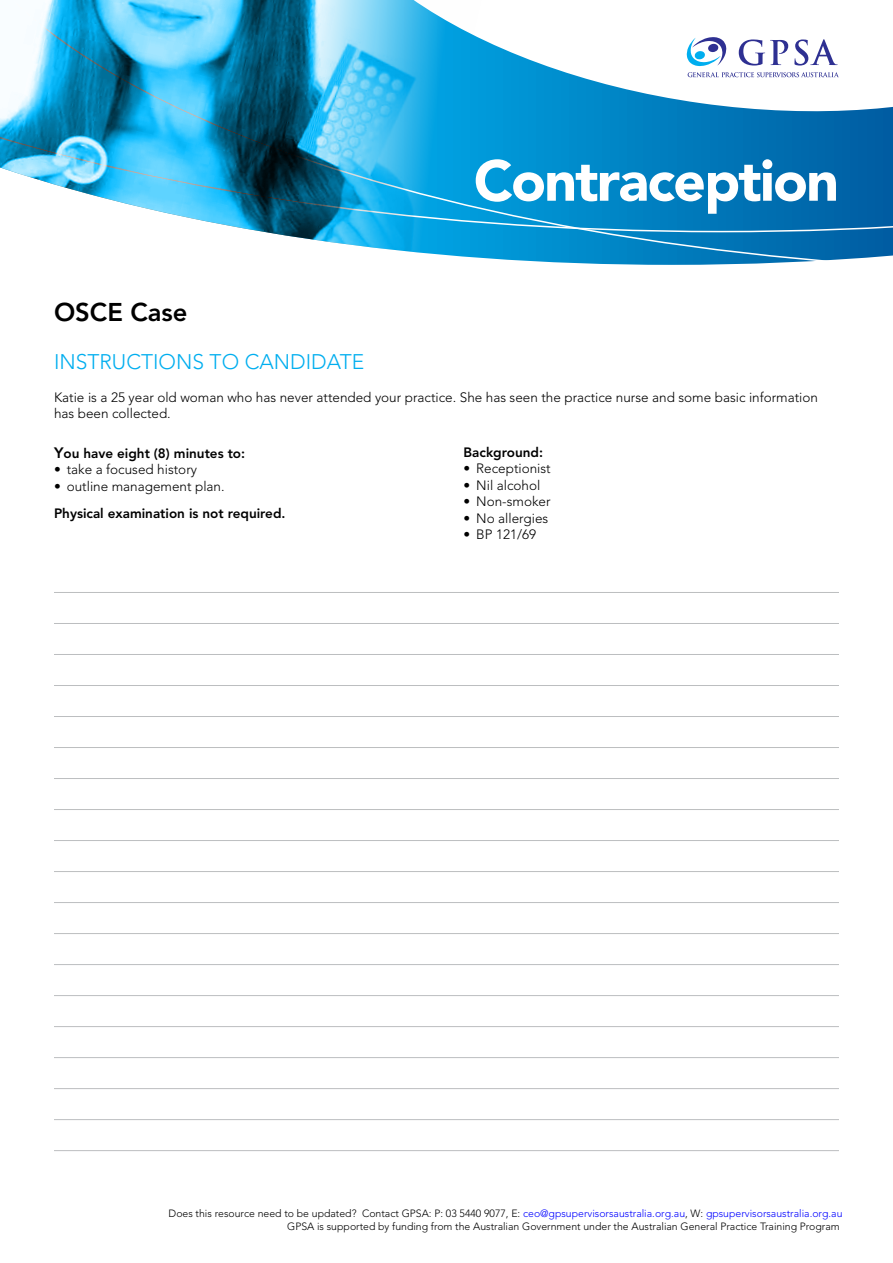
<style>
.page{position:relative;width:893px;height:1263px;background:#fff}
.page>*{position:absolute;margin:0;border:0;box-sizing:border-box;transform-origin:0 0}
.t1{font:900 57.15px "Avenir";letter-spacing:-.03em;color:#fff}
.t2{font:800 25.5px "Avenir";color:#000}
.t3{font:300 21px "Avenir";color:#00aeef}
.t4{font:300 13.5px/16.5px "Avenir";color:#000}
.t5{font:800 13.5px "Avenir";color:#000}
.t6{font:300 10.5px/13.5px "Avenir";color:#000;text-align:right}
.s1{font-size:15px}
.s2{color:#00f}
</style>
<div class="page">
<svg style="left:485px;top:232px;width:408px;height:33px;background:#1c8ac4"></svg>
<svg style="left:485px;top:40px;width:408px;height:192px"></svg>
<img style="left:0;top:0;width:485px;height:259px">
<svg style="left:687px;top:37px;width:39px;height:29px"></svg>
<svg style="left:688px;top:72px;width:151px;height:5px"></svg>
<svg style="left:739px;top:39px;width:49px;height:27px"></svg>
<svg style="left:794px;top:39px;width:44px;height:27px"></svg>
<hr style="left:54px;top:592px;width:785px;height:1px;background:#bcbec0">
<hr style="left:54px;top:623px;width:785px;height:1px;background:#bcbec0">
<hr style="left:54px;top:654px;width:785px;height:1px;background:#bcbec0">
<hr style="left:54px;top:685px;width:785px;height:1px;background:#bcbec0">
<hr style="left:54px;top:716px;width:785px;height:1px;background:#bcbec0">
<hr style="left:54px;top:747px;width:785px;height:1px;background:#bcbec0">
<hr style="left:54px;top:778px;width:785px;height:1px;background:#bcbec0">
<hr style="left:54px;top:809px;width:785px;height:1px;background:#bcbec0">
<hr style="left:54px;top:840px;width:785px;height:1px;background:#bcbec0">
<hr style="left:54px;top:871px;width:785px;height:1px;background:#bcbec0">
<hr style="left:54px;top:902px;width:785px;height:1px;background:#bcbec0">
<hr style="left:54px;top:933px;width:785px;height:1px;background:#bcbec0">
<hr style="left:54px;top:964px;width:785px;height:1px;background:#bcbec0">
<hr style="left:54px;top:995px;width:785px;height:1px;background:#bcbec0">
<hr style="left:54px;top:1026px;width:785px;height:1px;background:#bcbec0">
<hr style="left:54px;top:1057px;width:785px;height:1px;background:#bcbec0">
<hr style="left:54px;top:1088px;width:785px;height:1px;background:#bcbec0">
<hr style="left:54px;top:1119px;width:785px;height:1px;background:#bcbec0">
<hr style="left:54px;top:1150px;width:785px;height:1px;background:#bcbec0">
<h1 class="t1" style="left:474px;top:146px;width:367px">Contraception</h1>
<h2 class="t2" style="left:54px;top:297px;width:135px">OSCE Case</h2>
<h3 class="t3" style="left:54px;top:349px;width:312px">INSTRUCTIONS TO CANDIDATE</h3>
<p class="t4" style="left:54px;top:389px;width:765px">Katie is a 25 year old woman who has never attended your practice. She has seen the practice nurse and some basic information has been collected.</p>
<p class="t5" style="left:54px;top:445px;width:193px"><span class="s1">Y</span>ou have eight (8) minutes to:</p>
<p class="t4" style="left:54px;top:461px;width:145px">• take a focused history</p>
<p class="t4" style="left:54px;top:478px;width:172px">• outline management plan.</p>
<p class="t5" style="left:54px;top:505px;width:233px">Physical examination is not required.</p>
<p class="t5" style="left:463px;top:444px;width:81px">Background:</p>
<p class="t4" style="left:463px;top:460px;width:89px">• Receptionist</p>
<p class="t4" style="left:463px;top:477px;width:78px">• Nil alcohol</p>
<p class="t4" style="left:463px;top:493px;width:89px">• Non-smoker</p>
<p class="t4" style="left:463px;top:510px;width:86px">• No allergies</p>
<p class="t4" style="left:463px;top:526px;width:74px">• BP 121/69</p>
<p class="t6" style="left:169px;top:1206px;width:675px">Does this resource need to be updated? Contact GPSA: P: 03 5440 9077, E: <span class="s2">ceo@gpsupervisorsaustralia.org.au</span>, W: <span class="s2">gpsupervisorsaustralia.org.au<br></span>GPSA is supported by funding from the Australian Government under the Australian General Practice Training Program</p>
</div>
